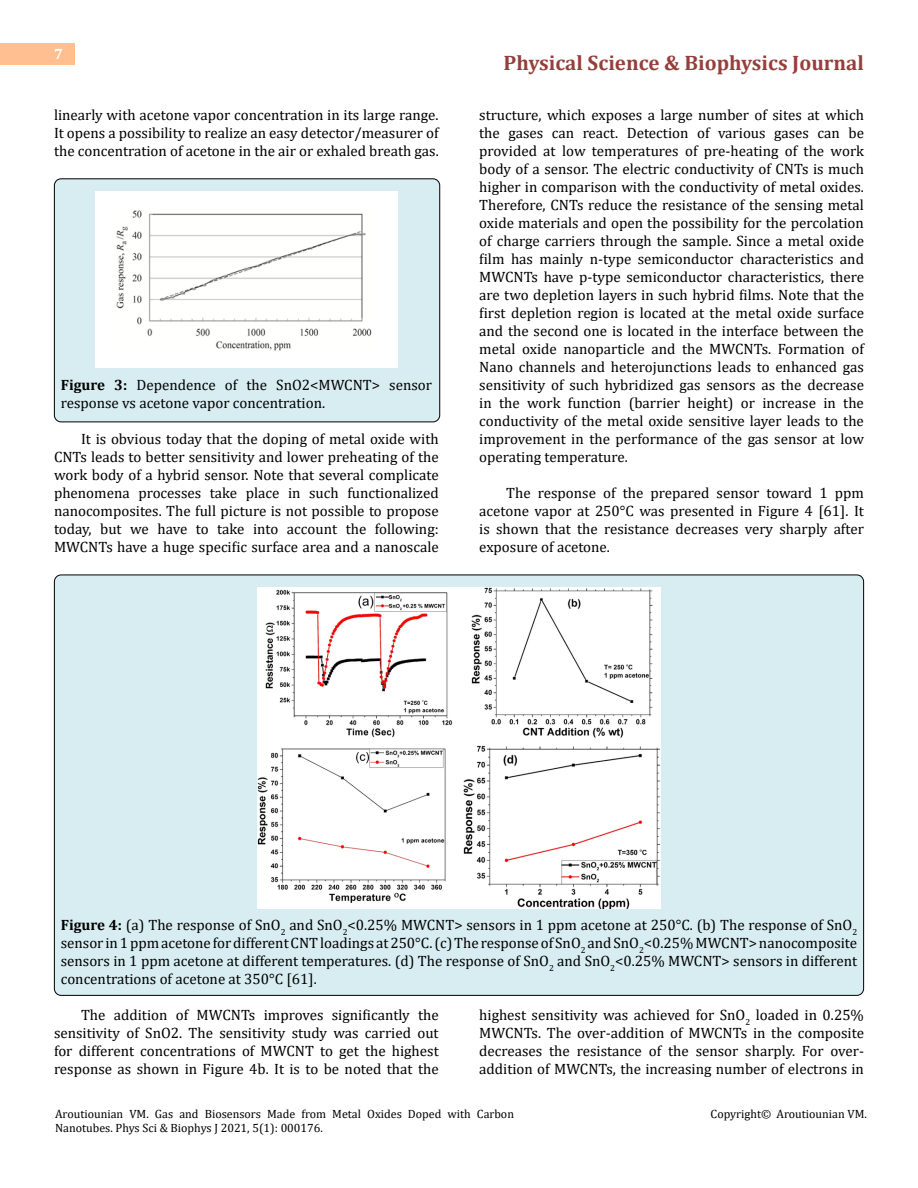
<style>
.page{position:relative;width:918px;height:1188px;background:#fff}
.page>*{position:absolute;margin:0;border:0;box-sizing:border-box;transform-origin:0 0}
.t1{font:700 21px "Cambria";color:#953f3c}
.t2{font:15px/18px "Cambria";color:#000;text-align:justify}
.t3{font:700 15px "Cambria";color:#fff}
.t4{font:12px/14.4px "Cambria";color:#000}
.s1{font-weight:700}
</style>
<div class="page">
<div style="left:0;top:43px;width:75px;height:21px;background:#ffbf91"></div>
<div style="left:54px;top:575px;width:810px;height:420px;background:#d8edf2;border-radius:7px"></div>
<div style="left:54px;top:179px;width:386px;height:243px;background:#d8edf2;border-radius:7px"></div>
<div style="left:54px;top:178px;width:386px;height:244px;border:1px solid #000;border-radius:7px"></div>
<img style="left:95px;top:192px;width:302px;height:176px">
<img style="left:257px;top:588px;width:404px;height:321px">
<p class="t3" style="left:54px;top:44px;width:10px">7</p>
<p class="t2" style="left:54px;top:105px;width:386px">linearly with acetone vapor concentration in its large range.<br>It opens a possibility to realize an easy detector/measurer of the concentration of acetone in the air or exhaled breath gas.</p>
<p class="t2" style="left:61px;top:375px;width:373px"><span class="s1">Figure 3:</span> Dependence of the SnO2&lt;MWCNT&gt; sensor response vs acetone vapor concentration.</p>
<p class="t2" style="left:54px;top:429px;width:386px;text-indent:27px">It is obvious today that the doping of metal oxide with CNTs leads to better sensitivity and lower preheating of the work body of a hybrid sensor. Note that several complicate phenomena processes take place in such functionalized nanocomposites. The full picture is not possible to propose today, but we have to take into account the following:<br>MWCNTs have a huge specific surface area and a nanoscale</p>
<h1 class="t1" style="left:504px;top:48px;width:362px">Physical Science &amp; Biophysics Journal</h1>
<p class="t2" style="left:479px;top:105px;width:386px">structure, which exposes a large number of sites at which the gases can react. Detection of various gases can be provided at low temperatures of pre-heating of the work body of a sensor. The electric conductivity of CNTs is much higher in comparison with the conductivity of metal oxides.<br>Therefore, CNTs reduce the resistance of the sensing metal oxide materials and open the possibility for the percolation of charge carriers through the sample. Since a metal oxide film has mainly n-type semiconductor characteristics and MWCNTs have p-type semiconductor characteristics, there are two depletion layers in such hybrid films. Note that the first depletion region is located at the metal oxide surface and the second one is located in the interface between the metal oxide nanoparticle and the MWCNTs. Formation of Nano channels and heterojunctions leads to enhanced gas sensitivity of such hybridized gas sensors as the decrease in the work function (barrier height) or increase in the conductivity of the metal oxide sensitive layer leads to the improvement in the performance of the gas sensor at low operating temperature.</p>
<p class="t2" style="left:479px;top:483px;width:386px;text-indent:27px">The response of the prepared sensor toward 1 ppm acetone vapor at 250°C was presented in Figure 4 [61]. It is shown that the resistance decreases very sharply after exposure of acetone.</p>
<p class="t2" style="left:61px;top:915px;width:798px"><span class="s1">Figure 4:</span> (a) The response of SnO<sub>2</sub> and SnO<sub>2</sub>&lt;0.25% MWCNT&gt; sensors in 1 ppm acetone at 250°C. (b) The response of SnO<sub>2 </sub>sensor in 1 ppm acetone for different CNT loadings at 250°C. (c) The response of SnO<sub>2</sub> and SnO<sub>2</sub>&lt;0.25% MWCNT&gt; nanocomposite sensors in 1 ppm acetone at different temperatures. (d) The response of SnO<sub>2</sub> and SnO<sub>2</sub>&lt;0.25% MWCNT&gt; sensors in different concentrations of acetone at 350°C [61].</p>
<p class="t2" style="left:54px;top:1005px;width:386px;text-indent:27px">The addition of MWCNTs improves significantly the sensitivity of SnO2. The sensitivity study was carried out for different concentrations of MWCNT to get the highest response as shown in Figure 4b. It is to be noted that the</p>
<p class="t2" style="left:479px;top:1005px;width:386px">highest sensitivity was achieved for SnO<sub>2</sub> loaded in 0.25% MWCNTs. The over-addition of MWCNTs in the composite decreases the resistance of the sensor sharply. For over&shy;addition of MWCNTs, the increasing number of electrons in</p>
<p class="t4" style="left:55px;top:1106px;width:460px">Aroutiounian VM. Gas and Biosensors Made from Metal Oxides Doped with Carbon<br>Nanotubes. Phys Sci &amp; Biophys J 2021, 5(1): 000176.</p>
<p class="t4" style="left:711px;top:1106px;width:158px">Copyright© Aroutiounian VM.</p>
</div>
